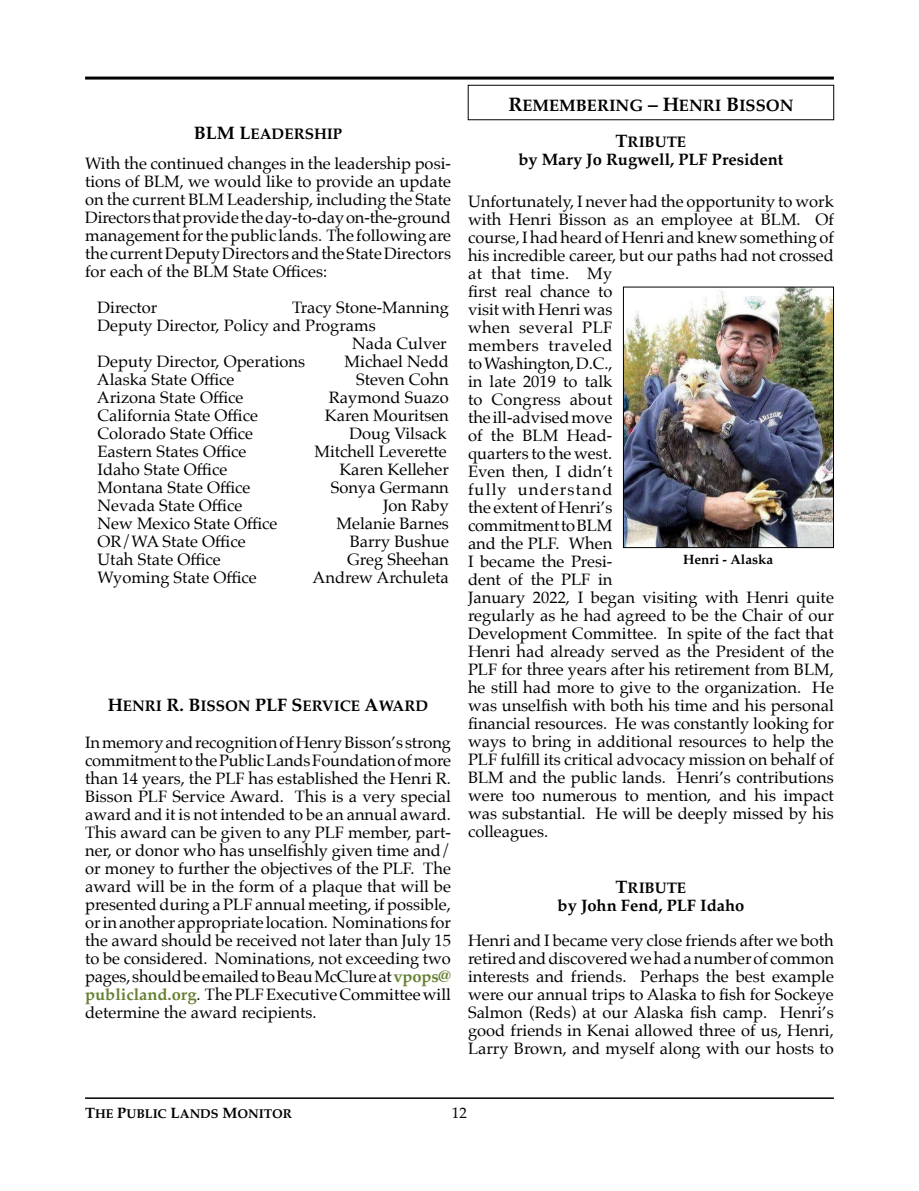
<style>
.page{position:relative;width:919px;height:1191px;background:#fff}
.page>*{position:absolute;margin:0;border:0;box-sizing:border-box;transform-origin:0 0}
.t1{font:16.65px "Palatino Bold SC850";color:#000}
.t2{font:16.5px/18px "Palatino";color:#000;text-align:justify}
.t3{font:700 16.5px "Palatino";color:#000}
.t4{font:15.3px "Palatino Bold SC850";color:#000}
.t5{font:15px "Palatino";color:#000}
.t6{font:700 13.5px "Palatino";color:#000}
.t7{font:12.75px "Palatino Bold SC850";color:#000}
.s1{font-size:18px}
.s2{font-weight:700;color:#668033}
.s3{font-size:19.5px}
.s4{font-size:15px}
</style>
<div class="page">
<hr style="left:85px;top:1097px;width:748px;height:2px;background:#000">
<hr style="left:85px;top:77px;width:748px;height:3px;background:#000">
<img style="left:625px;top:289px;width:206px;height:257px">
<div style="left:623px;top:287px;width:210px;height:261px;border:1px solid #000"></div>
<p class="t4" style="left:194px;top:121px;width:149px"><span class="s1">BLM L</span>EADERSHIP</p>
<p class="t2" style="left:85px;top:154px;width:367px">With the continued changes in the leadership posi&shy;tions of BLM, we would like to provide an update on the current BLM Leadership, including the State Directors that provide the day-to-day on-the-ground management for the public lands. The following are the current Deputy Directors and the State Directors for each of the BLM State Offices:</p>
<p class="t2" style="left:97px;top:298px;width:61px">Director</p>
<p class="t2" style="left:292px;top:298px;width:158px">Tracy Stone-Manning</p>
<p class="t2" style="left:97px;top:316px;width:280px">Deputy Director, Policy and Programs</p>
<p class="t2" style="left:352px;top:334px;width:96px">Nada Culver</p>
<p class="t2" style="left:97px;top:352px;width:209px">Deputy Director, Operations</p>
<p class="t2" style="left:344px;top:352px;width:106px">Michael Nedd</p>
<p class="t2" style="left:97px;top:370px;width:139px">Alaska State Office</p>
<p class="t2" style="left:356px;top:370px;width:94px">Steven Cohn</p>
<p class="t2" style="left:97px;top:388px;width:148px">Arizona State Office</p>
<p class="t2" style="left:329px;top:388px;width:121px">Raymond Suazo</p>
<p class="t2" style="left:97px;top:406px;width:162px">California State Office</p>
<p class="t2" style="left:325px;top:406px;width:125px">Karen Mouritsen</p>
<p class="t2" style="left:97px;top:424px;width:157px">Colorado State Office</p>
<p class="t2" style="left:349px;top:424px;width:99px">Doug Vilsack</p>
<p class="t2" style="left:97px;top:442px;width:150px">Eastern States Office</p>
<p class="t2" style="left:314px;top:442px;width:134px">Mitchell Leverette</p>
<p class="t2" style="left:97px;top:460px;width:131px">Idaho State Office</p>
<p class="t2" style="left:339px;top:460px;width:111px">Karen Kelleher</p>
<p class="t2" style="left:97px;top:478px;width:154px">Montana State Office</p>
<p class="t2" style="left:331px;top:478px;width:119px">Sonya Germann</p>
<p class="t2" style="left:97px;top:496px;width:146px">Nevada State Office</p>
<p class="t2" style="left:383px;top:496px;width:67px">Jon Raby</p>
<p class="t2" style="left:97px;top:514px;width:181px">New Mexico State Office</p>
<p class="t2" style="left:336px;top:514px;width:114px">Melanie Barnes</p>
<p class="t2" style="left:97px;top:532px;width:150px">OR/WA State Office</p>
<p class="t2" style="left:349px;top:532px;width:101px">Barry Bushue</p>
<p class="t2" style="left:97px;top:550px;width:125px">Utah State Office</p>
<p class="t2" style="left:347px;top:550px;width:103px">Greg Sheehan</p>
<p class="t2" style="left:97px;top:568px;width:161px">Wyoming State Office</p>
<p class="t2" style="left:312px;top:568px;width:138px">Andrew Archuleta</p>
<p class="t4" style="left:108px;top:692px;width:322px"><span class="s1">H</span>ENRI <span class="s1">R. B</span>ISSON <span class="s1">PLF S</span>ERVICE <span class="s1">A</span>WARD</p>
<p class="t2" style="left:85px;top:733px;width:367px">In memory and recognition of Henry Bisson’s strong commitment to the Public Lands Foundation of more than 14 years, the PLF has established the Henri R.<br>Bisson PLF Service Award. This is a very special award and it is not intended to be an annual award.<br>This award can be given to any PLF member, part&shy;ner, or donor who has unselfishly given time and/ or money to further the objectives of the PLF. The award will be in the form of a plaque that will be presented during a PLF annual meeting, if possible, or in another appropriate location. Nominations for the award should be received not later than July 15 to be considered. Nominations, not exceeding two pages, should be emailed to Beau McClure at <span class="s2">vpops@ publicland.org</span>. The PLF Executive Committee will determine the award recipients.</p>
<p class="t1" style="left:508px;top:91px;width:286px"><span class="s3">R</span>EMEMBERING <span class="s3">– H</span>ENRI <span class="s3">B</span>ISSON</p>
<p class="t4" style="left:615px;top:129px;width:72px"><span class="s1">T</span>RIBUTE</p>
<p class="t3" style="left:518px;top:145px;width:266px">by Mary Jo Rugwell, PLF President</p>
<p class="t2" style="left:468px;top:192px;width:367px;text-align:left">Unfortunately, I never had the opportunity to work with Henri Bisson as an employee at BLM. Of course, I had heard of Henri and knew something of his incredible career, but our paths had not crossed at that time. My<br>first real chance to<br>visit with Henri was<br>when several PLF<br>members traveled<br>to Washington, D.C.,<br>in late 2019 to talk<br>to Congress about<br>the ill-advised move<br>of the BLM Head-<br>quarters to the west.<br>Even then, I didn’t<br>fully understand<br>the extent of Henri’s<br>commitment to BLM<br>and the PLF. When<br>I became the Presi-<br>dent of the PLF in<br>January 2022, I began visiting with Henri quite regularly as he had agreed to be the Chair of our<br>Development Committee. In spite of the fact that<br>Henri had already served as the President of the<br>PLF for three years after his retirement from BLM, he still had more to give to the organization. He was unselfish with both his time and his personal financial resources. He was constantly looking for ways to bring in additional resources to help the<br>PLF fulfill its critical advocacy mission on behalf of<br>BLM and the public lands. Henri’s contributions were too numerous to mention, and his impact was substantial. He will be deeply missed by his colleagues.</p>
<p class="t4" style="left:615px;top:874px;width:72px"><span class="s1">T</span>RIBUTE</p>
<p class="t3" style="left:557px;top:891px;width:188px">by John Fend, PLF Idaho</p>
<p class="t2" style="left:468px;top:931px;width:367px">Henri and I became very close friends after we both retired and discovered we had a number of common interests and friends. Perhaps the best example were our annual trips to Alaska to fish for Sockeye Salmon (Reds) at our Alaska fish camp. Henri’s good friends in Kenai allowed three of us, Henri, Larry Brown, and myself along with our hosts to</p>
<p class="t6" style="left:683px;top:547px;width:91px">Henri - Alaska</p>
<p class="t7" style="left:85px;top:1103px;width:208px"><span class="s4">T</span>HE <span class="s4">P</span>UBLIC <span class="s4">L</span>ANDS <span class="s4">M</span>ONITOR</p>
<p class="t5" style="left:452px;top:1100px;width:16px">12</p>
</div>
